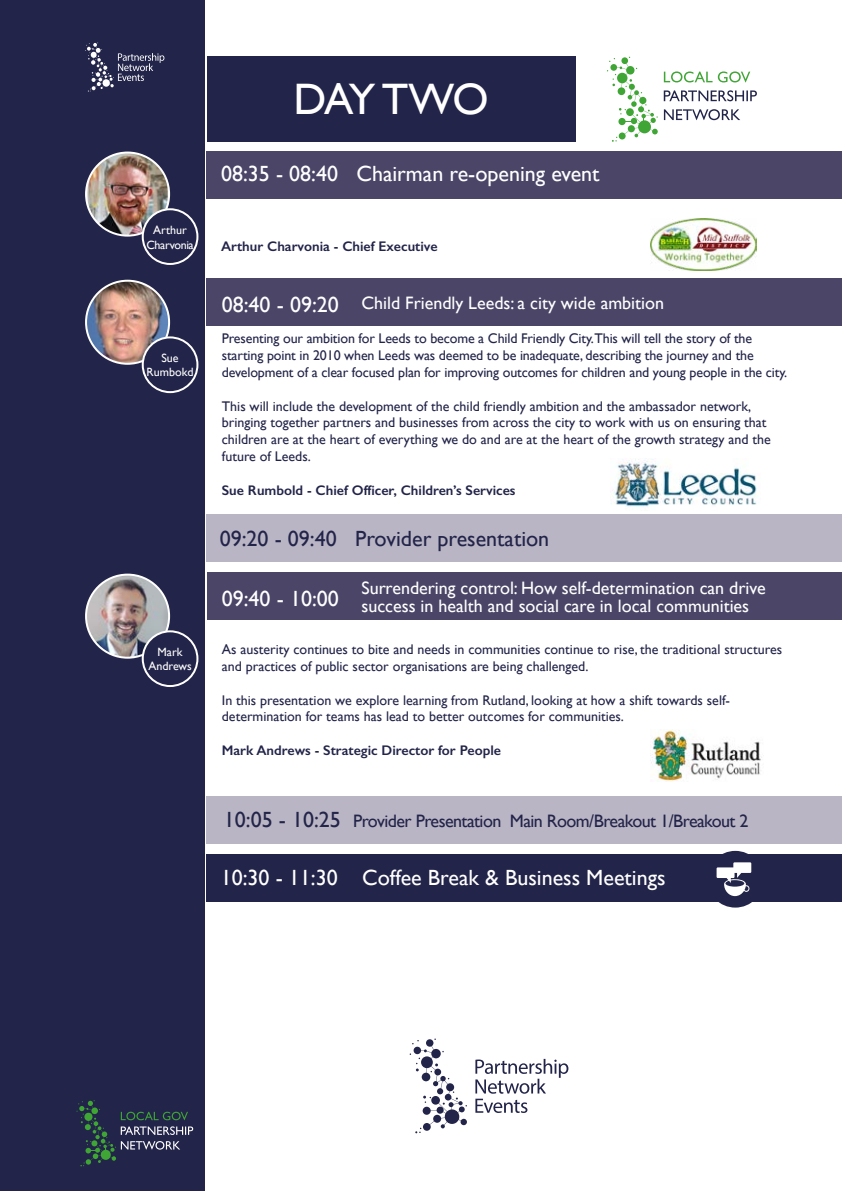
<style>
.page{position:relative;width:842px;height:1191px;background:#fff}
.page>*{position:absolute;margin:0;border:0;box-sizing:border-box;transform-origin:0 0}
.t1{font:44px "Gill Sans";letter-spacing:-.05em;color:#fff}
.t2{font:22px "Gill Sans";color:#fff}
.t3{font:22px "Gill Sans";color:#222449}
.t4{font:18px/18px "Gill Sans";color:#fff}
.t5{font:18px "Gill Sans";letter-spacing:-.03em;color:#222449}
.t6{font:14px/16.8px "Gill Sans";color:#222449}
.t7{font:600 14px "Gill Sans";color:#222449}
.t8{font:12px/14.4px "Gill Sans";color:#fff;text-align:center}
.t9{font:12px/14.4px "Gill Sans";letter-spacing:-.03em;color:#fff;text-align:center}
.s1{font-size:22px}
</style>
<div class="page">
<div style="left:0;top:0;width:204px;height:1191px;background:#222449"></div>
<div style="left:207px;top:57px;width:368px;height:85px;background:#222449"></div>
<div style="left:207px;top:151px;width:635px;height:48px;background:#4b4568"></div>
<img style="left:87px;top:154px;width:81px;height:82px">
<div style="left:85px;top:151px;width:85px;height:86px;border:2px solid #fff;border-radius:50%"></div>
<div style="left:143px;top:209px;width:54px;height:55px;background:#222449;border-radius:50%"></div>
<div style="left:142px;top:208px;width:56px;height:57px;border:2px solid #fff;border-radius:50%"></div>
<svg style="left:85px;top:43px;width:79px;height:49px"></svg>
<div style="left:207px;top:515px;width:635px;height:47px;background:#bab5c5"></div>
<div style="left:207px;top:279px;width:635px;height:47px;background:#4b4568"></div>
<div style="left:208px;top:573px;width:634px;height:47px;background:#4b4568"></div>
<img style="left:86px;top:281px;width:83px;height:83px;border-radius:42px">
<div style="left:85px;top:280px;width:85px;height:85px;border:2px solid #fff;border-radius:50%"></div>
<img style="left:86px;top:574px;width:83px;height:83px;border-radius:42px">
<div style="left:85px;top:573px;width:85px;height:85px;border:2px solid #fff;border-radius:50%"></div>
<div style="left:143px;top:337px;width:54px;height:55px;background:#222449;border-radius:50%"></div>
<div style="left:142px;top:336px;width:56px;height:57px;border:2px solid #fff;border-radius:50%"></div>
<div style="left:143px;top:631px;width:54px;height:55px;background:#222449;border-radius:50%"></div>
<div style="left:142px;top:630px;width:56px;height:57px;border:2px solid #fff;border-radius:50%"></div>
<svg style="left:77px;top:1100px;width:116px;height:66px"></svg>
<svg style="left:664px;top:109px;width:76px;height:11px"></svg>
<svg style="left:664px;top:90px;width:93px;height:11px"></svg>
<svg style="left:664px;top:71px;width:86px;height:11px"></svg>
<svg style="left:607px;top:57px;width:51px;height:85px"></svg>
<img style="left:651px;top:218px;width:106px;height:53px">
<img style="left:610px;top:458px;width:147px;height:49px">
<img style="left:651px;top:729px;width:111px;height:52px">
<div style="left:207px;top:796px;width:635px;height:47px;background:#bab5c5"></div>
<div style="left:207px;top:854px;width:635px;height:47px;background:#222449"></div>
<div style="left:707px;top:851px;width:57px;height:56px;background:#222449;border-radius:50%"></div>
<svg style="left:716px;top:862px;width:35px;height:34px"></svg>
<svg style="left:410px;top:1038px;width:57px;height:95px"></svg>
<svg style="left:475px;top:1058px;width:93px;height:55px"></svg>
<p class="t9" style="left:146px;top:223px;width:49px">Arthur<br>Charvonia</p>
<p class="t8" style="left:147px;top:350px;width:48px">Sue<br>Rumbokd</p>
<p class="t8" style="left:148px;top:644px;width:45px">Mark<br>Andrews</p>
<h1 class="t1" style="left:294px;top:74px;width:197px">DAY TWO</h1>
<h2 class="t2" style="left:221px;top:161px;width:380px">08:35 - 08:40 Chairman re-opening event</h2>
<p class="t7" style="left:221px;top:238px;width:218px">Arthur Charvonia - Chief Executive</p>
<p class="t4" style="left:361px;top:293px;width:304px">Child Friendly Leeds: a city wide ambition</p>
<h2 class="t2" style="left:222px;top:292px;width:118px">08:40 - 09:20</h2>
<p class="t6" style="left:222px;top:330px;width:567px">Presenting our ambition for Leeds to become a Child Friendly City.This will tell the story of the starting point in 2010 when Leeds was deemed to be inadequate, describing the journey and the development of a clear focused plan for improving outcomes for children and young people in the city.</p>
<p class="t6" style="left:222px;top:397px;width:550px">This will include the development of the child friendly ambition and the ambassador network, bringing together partners and businesses from across the city to work with us on ensuring that children are at the heart of everything we do and are at the heart of the growth strategy and the future of Leeds.</p>
<p class="t7" style="left:222px;top:481px;width:295px">Sue Rumbold - Chief Officer, Children’s Services</p>
<h2 class="t3" style="left:220px;top:525px;width:331px">09:20 - 09:40 Provider presentation</h2>
<p class="t4" style="left:361px;top:578px;width:406px">Surrendering control: How self-determination can drive success in health and social care in local communities</p>
<h2 class="t2" style="left:222px;top:585px;width:118px">09:40 - 10:00</h2>
<p class="t6" style="left:222px;top:641px;width:562px">As austerity continues to bite and needs in communities continue to rise, the traditional structures and practices of public sector organisations are being challenged.</p>
<p class="t6" style="left:222px;top:691px;width:510px">In this presentation we explore learning from Rutland, looking at how a shift towards self&shy;determination for teams has lead to better outcomes for communities.</p>
<p class="t7" style="left:222px;top:741px;width:281px">Mark Andrews - Strategic Director for People</p>
<p class="t5" style="left:224px;top:810px;width:526px"><span class="s1">10:05 - 10:25</span> Provider Presentation Main Room/Breakout 1/Breakout 2</p>
<h2 class="t2" style="left:221px;top:864px;width:446px">10:30 - 11:30 Coffee Break &amp; Business Meetings</h2>
</div>
